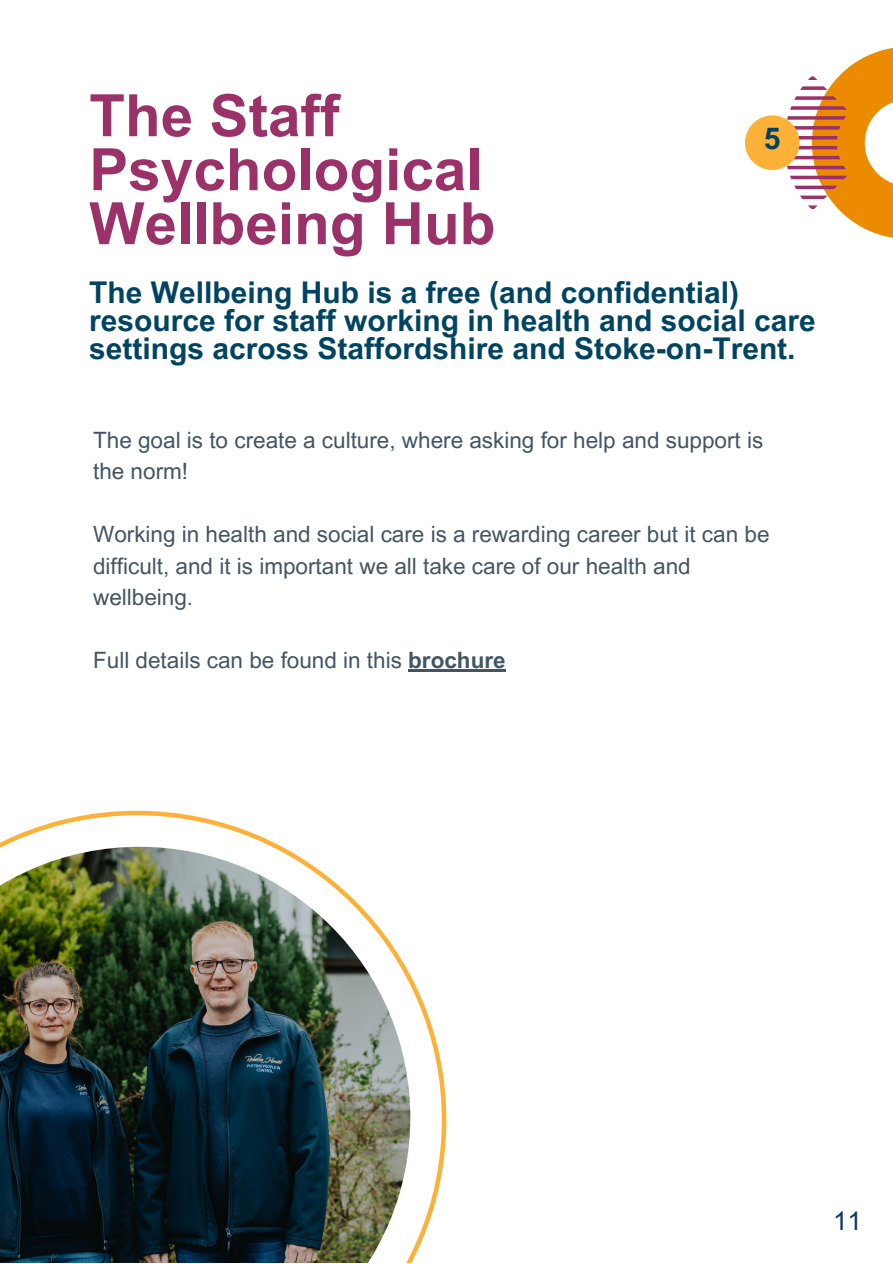
<style>
.page{position:relative;width:893px;height:1264px;background:#fff}
.page>*{position:absolute;margin:0;border:0;box-sizing:border-box;transform-origin:0 0}
.t1{font:700 58.5px/54px "Arial MT Pro";color:#9a3269}
.t2{font:700 30.15px "Arial MT Pro";color:#004461}
.t3{font:700 30px/28px "Arial MT Pro";color:#004461}
.t4{font:25.8px "Arial MT Pro";color:#153462}
.t5{font:22.5px/31.5px "Arial MT Pro";color:#425563}
.s1{font-weight:700}
</style>
<div class="page">
<svg style="left:0;top:810px;width:446px;height:452px"></svg>
<img style="left:0;top:846px;width:410px;height:416px">
<svg style="left:777px;top:48px;width:115px;height:190px"></svg>
<div style="left:745px;top:115px;width:54px;height:55px;background:#feb139;border-radius:50%"></div>
<hr style="left:408px;top:669px;width:97px;height:2px;background:#425563">
<p class="t1" style="left:89px;top:96px;width:252px">The Staff</p>
<p class="t1" style="left:89px;top:150px;width:407px">Psychological<br>Wellbeing Hub</p>
<p class="t3" style="left:89px;top:282px;width:728px">The Wellbeing Hub is a free (and confidential) resource for staff working in health and social care settings across Staffordshire and Stoke-on-Trent.</p>
<p class="t2" style="left:763px;top:127px;width:18px">5</p>
<p class="t5" style="left:93px;top:427px;width:671px">The goal is to create a culture, where asking for help and support is the norm!</p>
<p class="t5" style="left:93px;top:521px;width:677px">Working in health and social care is a rewarding career but it can be difficult, and it is important we all take care of our health and wellbeing.</p>
<p class="t5" style="left:93px;top:647px;width:414px">Full details can be found in this <span class="s1">brochure</span></p>
<p class="t4" style="left:833px;top:1211px;width:30px">11</p>
</div>
